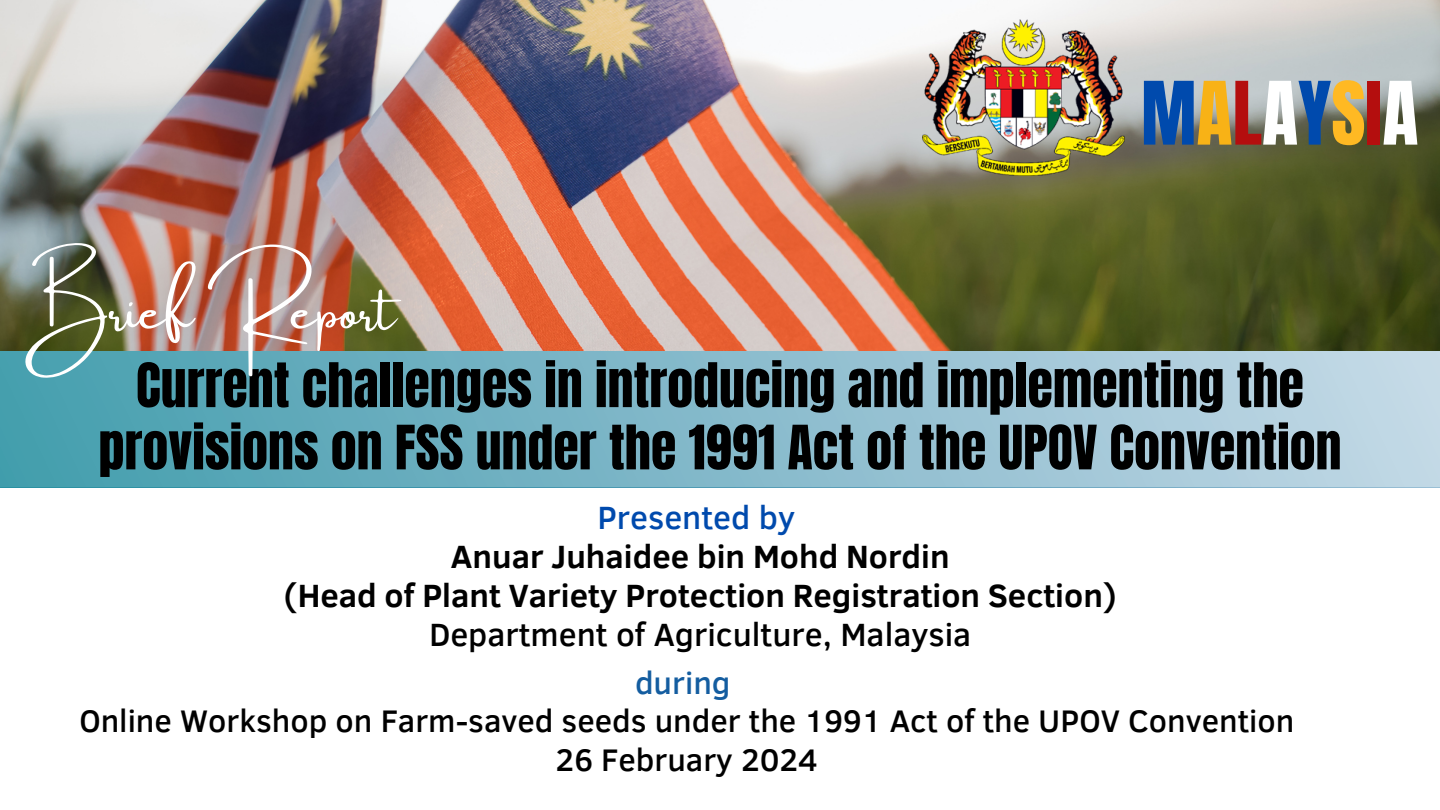
<style>
.page{position:relative;width:1440px;height:810px;background:#fff}
.page>*{position:absolute;margin:0;border:0;box-sizing:border-box;transform-origin:0 0}
.t1{font:74.3px "Anton";color:#004aad}
.t2{font:55px "Amsterdam One";color:#fff}
.t3{font:52px/62.2px "Anton";color:#000;text-align:center}
.t4{font:700 33px "Clear Sans";color:#000}
.t5{font:500 33px "Clear Sans";color:#000}
.t6{font:500 33px "Clear Sans";color:#004aad}
.t7{font:500 32px "Clear Sans";color:#000}
.t8{font:500 32px "Clear Sans";color:#145da0}
.s1{color:#f8b216}
.s2{color:#b40e0e}
.s3{color:#fff}
.s4{color:#ffb923}
</style>
<div class="page">
<div style="left:0;top:351px;width:1440px;height:136px;background:linear-gradient(to right,#449dae,#c6d8e7)"></div>
<img style="left:0;top:0;width:1440px;height:351px">
<img style="left:923px;top:20px;width:201px;height:156px">
<h2 class="t1" style="left:1141px;top:60px;width:279px">M<span class="s1">A</span><span class="s2">L</span><span class="s3">A</span>Y<span class="s4">S</span><span class="s2">I</span><span class="s3">A</span></h2>
<p class="t2" style="left:24px;top:280px;width:374px">Brief Report</p>
<p class="t3" style="left:99px;top:355px;width:1245px">Current challenges in introducing and implementing the provisions on FSS under the 1991 Act of the UPOV Convention</p>
<p class="t6" style="left:597px;top:494px;width:199px">Presented by</p>
<h1 class="t4" style="left:451px;top:533px;width:500px">Anuar Juhaidee bin Mohd Nordin</h1>
<h2 class="t4" style="left:284px;top:572px;width:834px">(Head of Plant Variety Protection Registration Section)</h2>
<p class="t5" style="left:429px;top:611px;width:543px">Department of Agriculture, Malaysia</p>
<p class="t8" style="left:635px;top:660px;width:97px">during</p>
<p class="t7" style="left:79px;top:698px;width:1217px">Online Workshop on Farm-saved seeds under the 1991 Act of the UPOV Convention</p>
<p class="t7" style="left:556px;top:736px;width:264px">26 February 2024</p>
</div>
